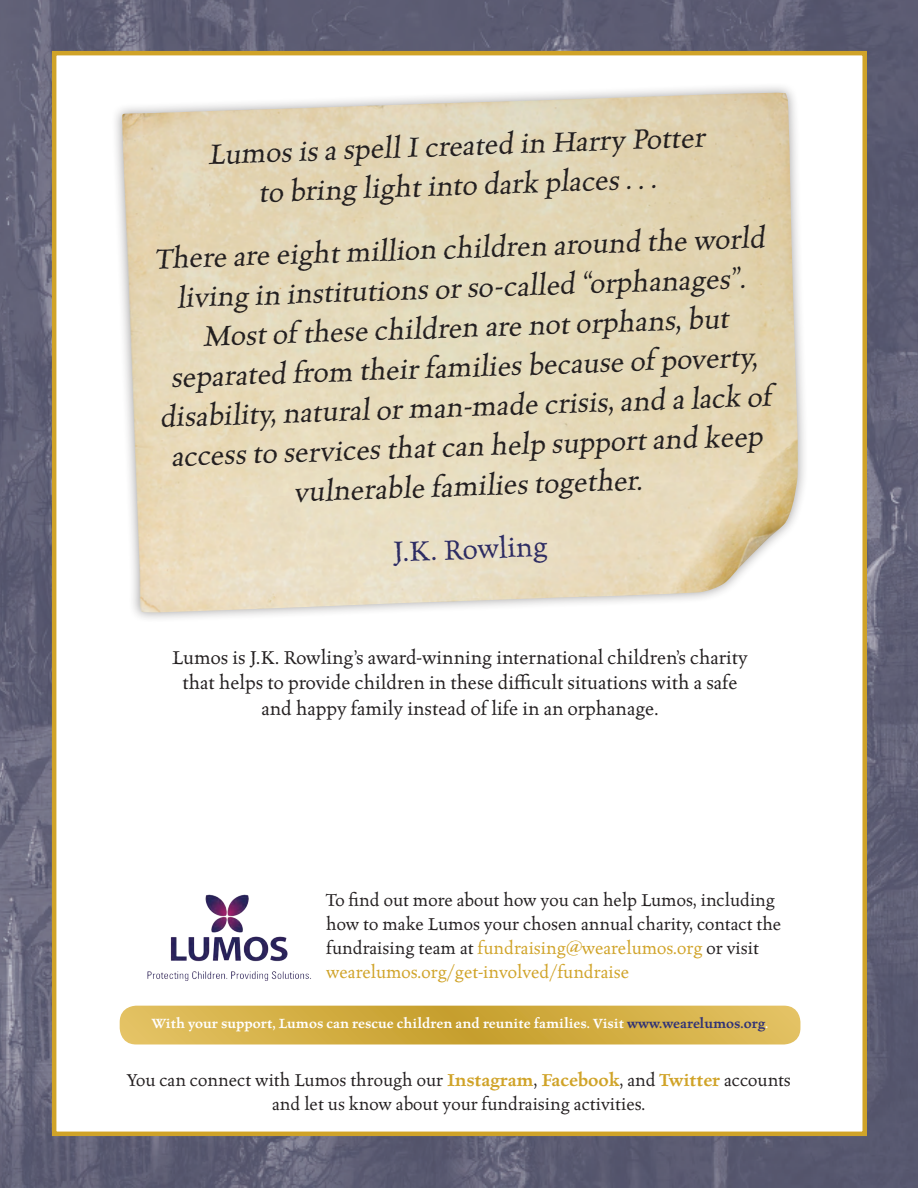
<style>
.page{position:relative;width:918px;height:1188px;background:#fff}
.page>*{position:absolute;margin:0;border:0;box-sizing:border-box;transform-origin:0 0}
.t1{font:31.35px/39.6px "Celestia Antiqua Std";color:#231f20;text-align:center}
.t2{font:31.35px "Celestia Antiqua Std";color:#2d2c63}
.t3{font:21px/25.5px "Celestia Antiqua Std";color:#231f20;text-align:center}
.t4{font:19.5px/24px "Celestia Antiqua Std";color:#231f20}
.t5{font:600 15px "Celestia Antiqua Std";letter-spacing:.005em;color:#fff}
.s1{color:#d0a328}
.s2{color:#303276}
.s3{font-weight:600;color:#d0a328}
</style>
<div class="page">
<img style="left:0;top:0;width:917px;height:1187px">
<div style="left:52px;top:51px;width:814px;height:1084px;background:#fff;border:4px solid #d0a328"></div>
<div style="left:111px;top:82px;width:697px;height:541px;background:#231f20;opacity:.4"></div>
<img style="left:121px;top:93px;width:676px;height:519px">
<img style="left:147px;top:894px;width:164px;height:87px">
<svg style="left:120px;top:1005px;width:680px;height:39px;background:#d5b24b"></svg>
<p class="t1" style="left:207px;top:135px;width:498px;rotate:-2deg">Lumos is a spell I created in Harry Potter to bring light into dark places . . .</p>
<p class="t1" style="left:153px;top:240px;width:613px;rotate:-2deg">There are eight million children around the world living in institutions or so-called “orphanages”.<br>Most of these children are not orphans, but separated from their families because of poverty, disability, natural or man-made crisis, and a lack of access to services that can help support and keep vulnerable families together.</p>
<p class="t2" style="left:392px;top:535px;width:156px;rotate:-2deg">J.K. Rowling</p>
<p class="t3" style="left:172px;top:645px;width:577px">Lumos is J.K. Rowling’s award-winning international children’s charity that helps to provide children in these difficult situations with a safe and happy family instead of life in an orphanage.</p>
<p class="t4" style="left:326px;top:888px;width:456px">To find out more about how you can help Lumos, including how to make Lumos your chosen annual charity, contact the fundraising team at <span class="s1">fundraising@wearelumos.org</span> or visit <span class="s1">wearelumos.org/get-involved/fundraise</span></p>
<p class="t5" style="left:152px;top:1015px;width:618px">With your support, Lumos can rescue children and reunite families. Visit <span class="s2">www.wearelumos.org</span>.</p>
<p class="t4" style="left:127px;top:1068px;width:665px;text-align:center">You can connect with Lumos through our <span class="s3">Instagram</span>, <span class="s3">Facebook</span>, and <span class="s3">Twitter</span> accounts and let us know about your fundraising activities.</p>
</div>
